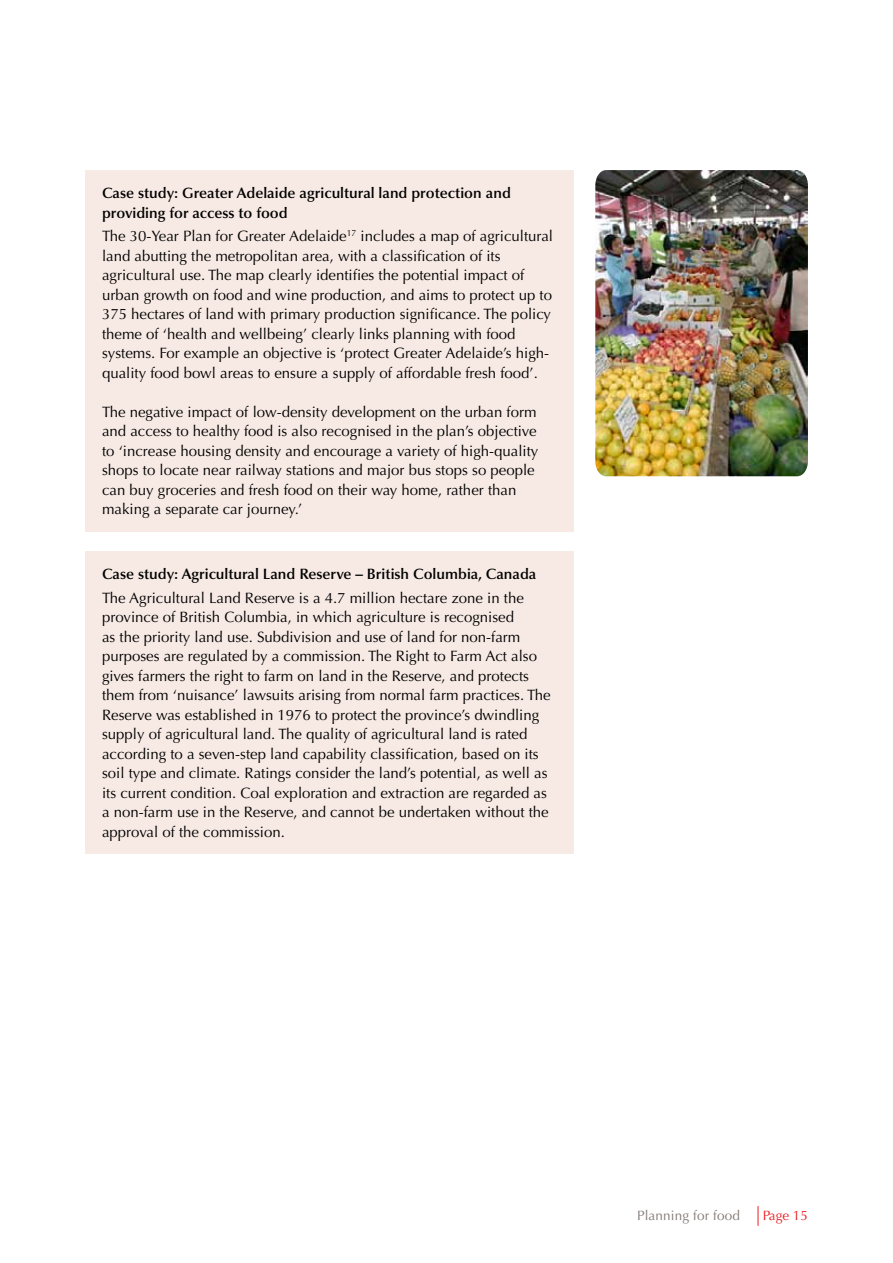
<style>
.page{position:relative;width:893px;height:1263px;background:#fff}
.page>*{position:absolute;margin:0;border:0;box-sizing:border-box;transform-origin:0 0}
.t1{font:15px/19.5px "Optima LT";color:#000}
.t2{font:600 15px/19.5px "Optima LT";color:#000}
.t3{font:13.5px "Optima LT";letter-spacing:.01em;color:#837a76}
.t4{font:13.5px "Optima LT";color:#ed1d24}
</style>
<div class="page">
<svg style="left:758px;top:1206px;width:1px;height:20px"></svg>
<div style="left:85px;top:170px;width:488px;height:361px;background:#f7eae4"></div>
<div style="left:85px;top:551px;width:488px;height:303px;background:#f7eae4"></div>
<img style="left:595px;top:170px;width:213px;height:306px">
<p class="t2" style="left:102px;top:183px;width:410px">Case study: Greater Adelaide agricultural land protection and providing for access to food</p>
<p class="t1" style="left:102px;top:227px;width:452px">The 30-Year Plan for Greater Adelaide<sup>17</sup> includes a map of agricultural land abutting the metropolitan area, with a classification of its agricultural use. The map clearly identifies the potential impact of urban growth on food and wine production, and aims to protect up to 375 hectares of land with primary production significance. The policy theme of ‘health and wellbeing’ clearly links planning with food systems. For example an objective is ‘protect Greater Adelaide’s high&shy;quality food bowl areas to ensure a supply of affordable fresh food’.</p>
<p class="t1" style="left:102px;top:402px;width:438px">The negative impact of low-density development on the urban form and access to healthy food is also recognised in the plan’s objective to ‘increase housing density and encourage a variety of high-quality shops to locate near railway stations and major bus stops so people can buy groceries and fresh food on their way home, rather than making a separate car journey.’</p>
<p class="t2" style="left:102px;top:564px;width:436px">Case study: Agricultural Land Reserve – British Columbia, Canada</p>
<p class="t1" style="left:102px;top:588px;width:450px">The Agricultural Land Reserve is a 4.7 million hectare zone in the province of British Columbia, in which agriculture is recognised<br>as the priority land use. Subdivision and use of land for non-farm purposes are regulated by a commission. The Right to Farm Act also gives farmers the right to farm on land in the Reserve, and protects them from ‘nuisance’ lawsuits arising from normal farm practices. The Reserve was established in 1976 to protect the province’s dwindling supply of agricultural land. The quality of agricultural land is rated according to a seven-step land capability classification, based on its soil type and climate. Ratings consider the land’s potential, as well as its current condition. Coal exploration and extraction are regarded as a non-farm use in the Reserve, and cannot be undertaken without the approval of the commission.</p>
<p class="t3" style="left:637px;top:1208px;width:104px">Planning for food</p>
<p class="t4" style="left:763px;top:1208px;width:47px">Page 15</p>
</div>
